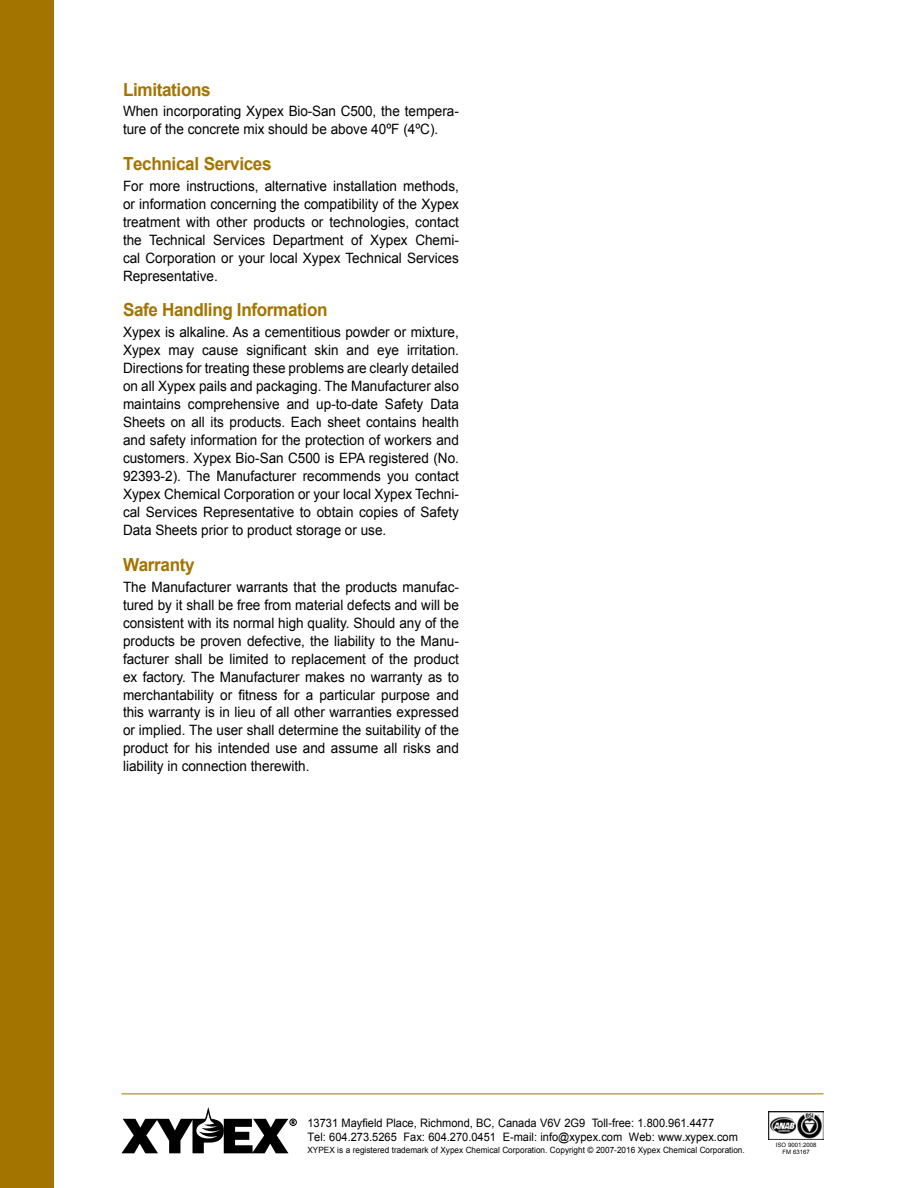
<style>
.page{position:relative;width:918px;height:1188px;background:#fff}
.page>*{position:absolute;margin:0;border:0;box-sizing:border-box;transform-origin:0 0}
.t1{font:700 18px "Arial";letter-spacing:-.02em;color:#a47400;scale:.95 1}
.t2{font:14.25px/18px "Arial";color:#000;text-align:justify;scale:.95 1}
.t3{font:11.7px/14.2px "Arial";color:#000;scale:.95 1}
.t4{font:8.7px "Arial";color:#000;scale:.95 1}
.t5{font:6px/6.8px "Arial";color:#000;text-align:center}
</style>
<div class="page">
<hr style="left:122px;top:1094px;width:702px;height:1px;background:#a47400">
<svg style="left:122px;top:1107px;width:175px;height:46px"></svg>
<div style="left:0;top:0;width:54px;height:1188px;background:#a47400"></div>
<img style="left:769px;top:1112px;width:55px;height:27px">
<p class="t1" style="left:123px;top:77px;width:94px">Limitations</p>
<p class="t2" style="left:123px;top:102px;width:355px">When incorporating Xypex Bio-San C500, the tempera&shy;ture of the concrete mix should be above 40ºF (4ºC).</p>
<p class="t1" style="left:123px;top:152px;width:158px">Technical Services</p>
<p class="t2" style="left:123px;top:177px;width:355px">For more instructions, alternative installation methods, or information concerning the compatibility of the Xypex treatment with other products or technologies, contact the Technical Services Department of Xypex Chemi&shy;cal Corporation or your local Xypex Technical Services Representative.</p>
<p class="t1" style="left:123px;top:298px;width:217px">Safe Handling Information</p>
<p class="t2" style="left:123px;top:323px;width:355px">Xypex is alkaline. As a cementitious powder or mixture, Xypex may cause significant skin and eye irritation.<br>Directions for treating these problems are clearly detailed on all Xypex pails and packaging. The Manufacturer also maintains comprehensive and up-to-date Safety Data Sheets on all its products. Each sheet contains health and safety information for the protection of workers and customers. Xypex Bio-San C500 is EPA registered (No.<br>92393-2). The Manufacturer recommends you contact Xypex Chemical Corporation or your local Xypex Techni&shy;cal Services Representative to obtain copies of Safety Data Sheets prior to product storage or use.</p>
<p class="t1" style="left:123px;top:552px;width:77px">Warranty</p>
<p class="t2" style="left:123px;top:578px;width:355px">The Manufacturer warrants that the products manufac&shy;tured by it shall be free from material defects and will be consistent with its normal high quality. Should any of the products be proven defective, the liability to the Manu&shy;facturer shall be limited to replacement of the product ex factory. The Manufacturer makes no warranty as to merchantability or fitness for a particular purpose and this warranty is in lieu of all other warranties expressed or implied. The user shall determine the suitability of the product for his intended use and assume all risks and liability in connection therewith.</p>
<p class="t3" style="left:308px;top:1116px;width:455px">13731 Mayfield Place, Richmond, BC, Canada V6V 2G9 Toll-free: 1.800.961.4477<br>Tel: 604.273.5265 Fax: 604.270.0451 E-mail: info@xypex.com Web: www.xypex.com</p>
<p class="t4" style="left:308px;top:1145px;width:462px">XYPEX is a registered trademark of Xypex Chemical Corporation. Copyright © 2007-2016 Xypex Chemical Corporation.</p>
<p class="t5" style="left:776px;top:1142px;width:42px">ISO 9001:2008<br>FM 63167</p>
</div>
